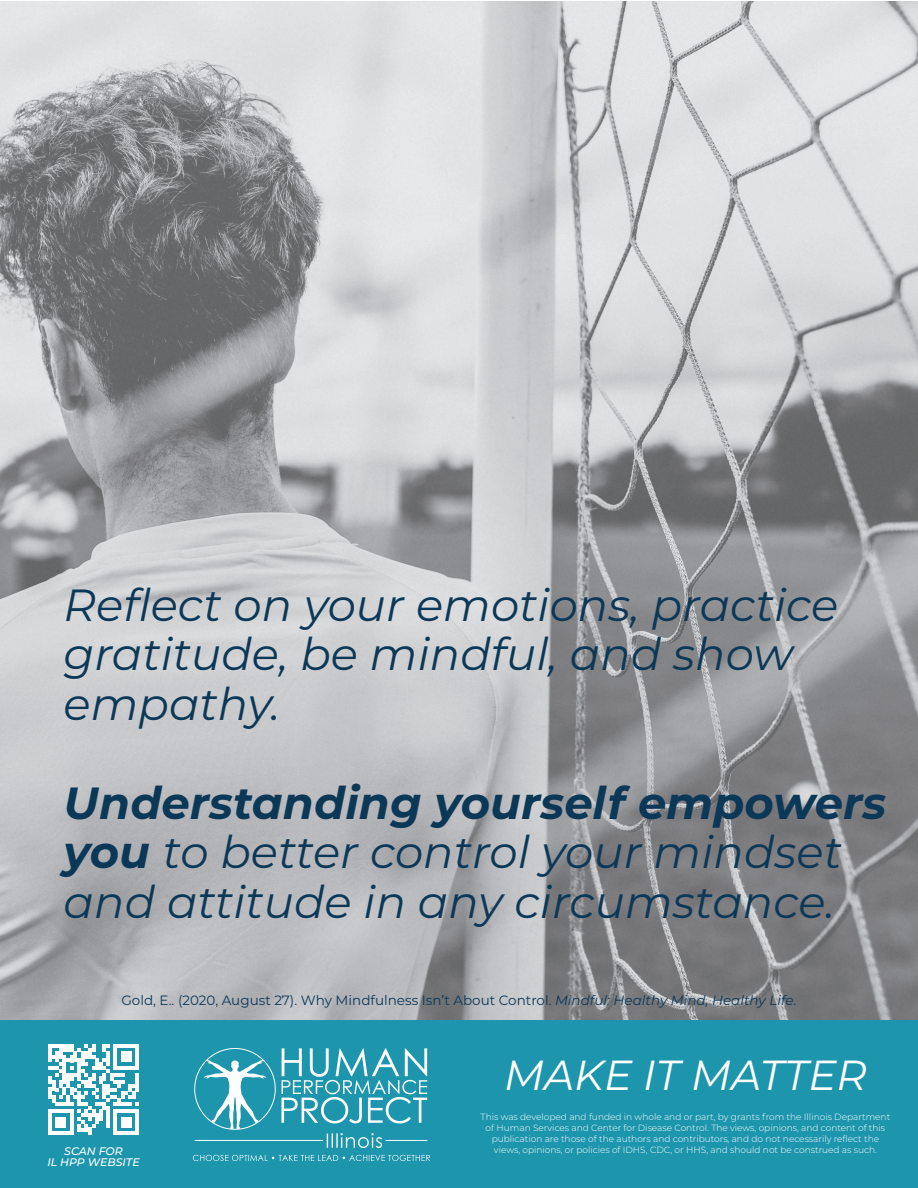
<style>
.page{position:relative;width:918px;height:1188px;background:#fff}
.page>*{position:absolute;margin:0;border:0;box-sizing:border-box;transform-origin:0 0}
.t1{font:italic 45px/49.5px "Montserrat";color:#0c3858}
.t2{font:italic 42px "Montserrat";color:#fff}
.t3{font:13.5px "Montserrat";color:#0c3858}
.t4{font:italic 500 10.95px "Montserrat";color:#fff}
.t5{font:300 9px/10.8px "Montserrat";color:#fff;text-align:center}
.s1{font-weight:700}
.s2{font-style:italic}
</style>
<div class="page">
<img style="left:0;top:1px;width:918px;height:1019px">
<div style="left:0;top:1020px;width:918px;height:168px;background:#1d96ad"></div>
<svg style="left:48px;top:1044px;width:91px;height:91px"></svg>
<img style="left:193px;top:1048px;width:237px;height:113px">
<h1 class="t1" style="left:64px;top:578px;width:776px">Reflect on your emotions, practice gratitude, be mindful, and show empathy.</h1>
<h1 class="t1" style="left:64px;top:776px;width:824px"><span class="s1">Understanding yourself empowers you</span> to better control your mindset and attitude in any circumstance.</h1>
<h3 class="t3" style="left:122px;top:991px;width:676px">Gold, E.. (2020, August 27). Why Mindfulness Isn’t About Control. <span class="s2">Mindful: Healthy Mind, Healthy Life</span>.</h3>
<h2 class="t2" style="left:504px;top:1046px;width:364px">MAKE IT MATTER</h2>
<p class="t5" style="left:481px;top:1111px;width:411px">This was developed and funded in whole and or part, by grants from the Illinois Department of Human Services and Center for Disease Control. The views, opinions, and content of this publication are those of the authors and contributors, and do not necessarily reflect the</p>
<p class="t4" style="left:64px;top:1144px;width:60px">SCAN FOR</p>
<p class="t5" style="left:494px;top:1144px;width:384px">views, opinions, or policies of IDHS, CDC, or HHS, and should not be construed as such.</p>
<p class="t4" style="left:47px;top:1155px;width:94px">IL HPP WEBSITE</p>
</div>
